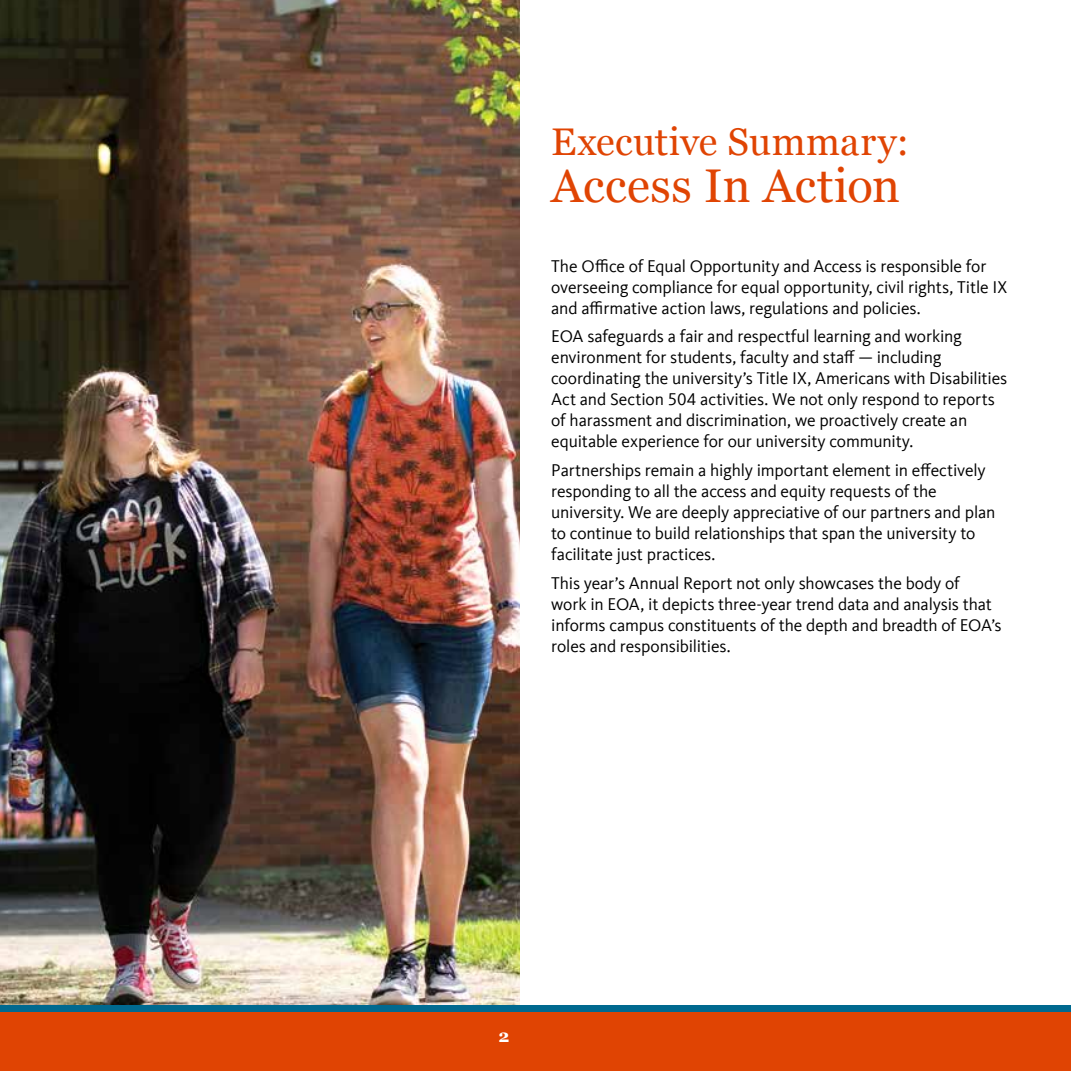
<style>
.page{position:relative;width:1071px;height:1071px;background:#fff}
.page>*{position:absolute;margin:0;border:0;box-sizing:border-box;transform-origin:0 0}
.t1{font:47.25px "Georgia";letter-spacing:.01em;color:#e04403}
.t2{font:38.5px "Georgia";letter-spacing:.01em;color:#e04403}
.t3{font:17.5px/21px "Kievit Offc";letter-spacing:-.01em;color:#000}
.t4{font:700 17.5px "Georgia";color:#fff}
</style>
<div class="page">
<img style="left:0;top:0;width:520px;height:1005px">
<div style="left:0;top:1005px;width:1071px;height:66px;background:#00698f"></div>
<div style="left:0;top:1012px;width:1071px;height:59px;background:#e04403"></div>
<h2 class="t2" style="left:551px;top:113px;width:359px">Executive Summary:</h2>
<h1 class="t1" style="left:551px;top:151px;width:350px">Access In Action</h1>
<p class="t3" style="left:551px;top:256px;width:457px">The Office of Equal Opportunity and Access is responsible for overseeing compliance for equal opportunity, civil rights, Title IX and affirmative action laws, regulations and policies.</p>
<p class="t3" style="left:551px;top:326px;width:458px">EOA safeguards a fair and respectful learning and working environment for students, faculty and staff — including coordinating the university’s Title IX, Americans with Disabilities Act and Section 504 activities. We not only respond to reports of harassment and discrimination, we proactively create an equitable experience for our university community.</p>
<p class="t3" style="left:551px;top:460px;width:446px">Partnerships remain a highly important element in effectively responding to all the access and equity requests of the university. We are deeply appreciative of our partners and plan to continue to build relationships that span the university to facilitate just practices.</p>
<p class="t3" style="left:551px;top:573px;width:452px">This year’s Annual Report not only showcases the body of<br>work in EOA, it depicts three-year trend data and analysis that informs campus constituents of the depth and breadth of EOA’s roles and responsibilities.</p>
<p class="t4" style="left:499px;top:1023px;width:12px">2</p>
</div>
